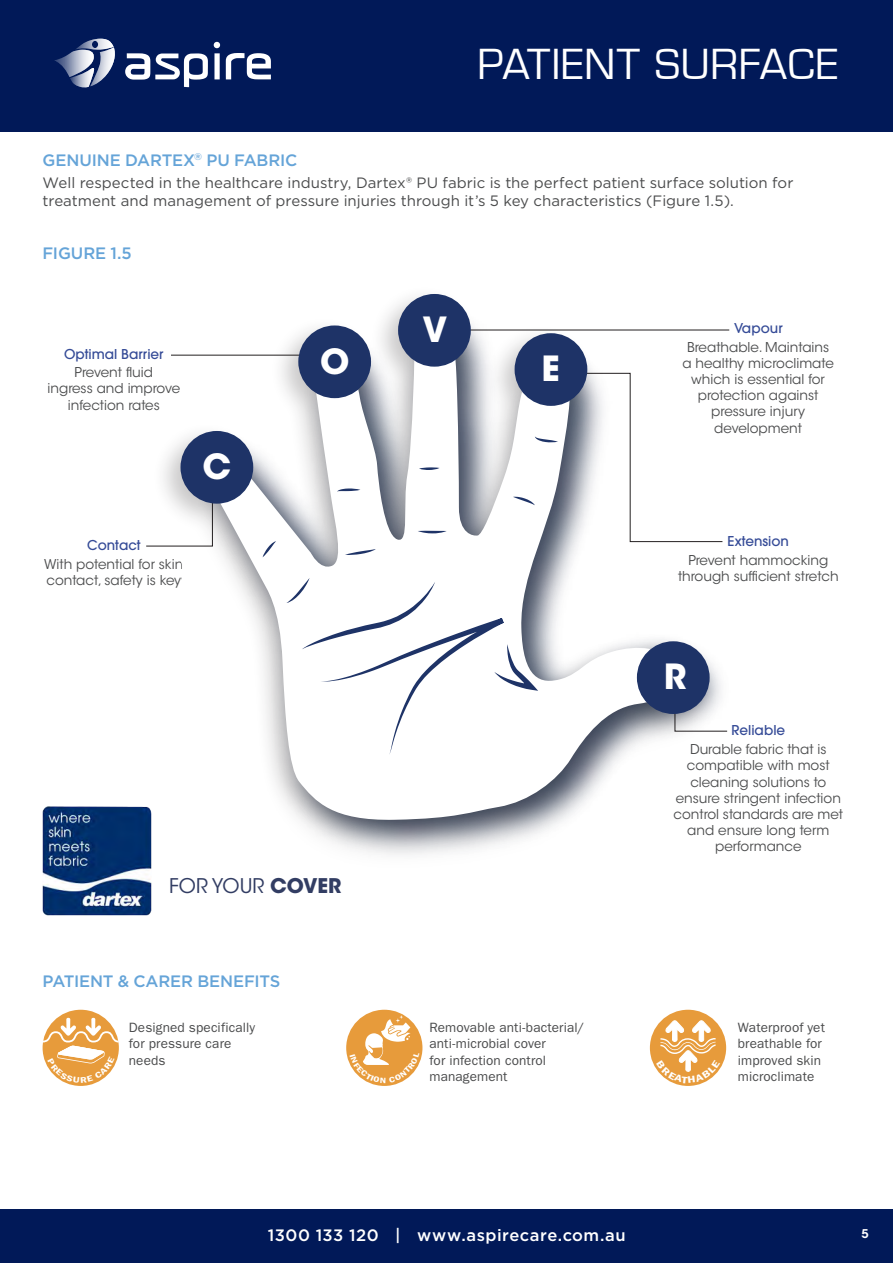
<style>
.page{position:relative;width:893px;height:1263px;background:#fff}
.page>*{position:absolute;margin:0;border:0;box-sizing:border-box;transform-origin:0 0}
.heading{font:45px "Eurostile";letter-spacing:.01em;color:#fff}
.t1{font:700 34.5px "ITC Avant Garde Std";color:#fff}
.t2{font:20.1px "ITC Avant Garde Std";color:#323d63}
.contents{font:500 16.5px "Gotham";letter-spacing:.03em;color:#fff}
.body{font:500 16.5px "Gotham";letter-spacing:-.01em;color:#65a4d8}
.body_bulleted{font:15px/18px "Gotham";color:#4b4c4d}
.t3{font:13.5px/16.2px "ITC Avant Garde Std";color:#4b4c4d;text-align:center}
.table2{font:13.5px/16.5px "Franklin Gothic";letter-spacing:.01em;color:#4b4c4d}
.t4{font:500 13.5px "Avant Garde";color:#354b97}
.BODYTXT{font:600 12px "ITC Avant Garde Std";color:#fff}
.s1{font-weight:700}
</style>
<div class="page">
<div style="left:346px;top:1010px;width:76px;height:76px;background:#e79b3b;border-radius:50%"></div>
<div style="left:649px;top:1010px;width:76px;height:76px;background:#e79b3b;border-radius:50%"></div>
<div style="left:43px;top:1010px;width:76px;height:76px;background:#e79b3b;border-radius:50%"></div>
<img style="left:42px;top:806px;width:110px;height:110px">
<img style="left:181px;top:303px;width:549px;height:552px">
<svg style="left:194px;top:324px;width:501px;height:497px"></svg>
<svg style="left:262px;top:541px;width:14px;height:16px"></svg>
<svg style="left:345px;top:549px;width:31px;height:6px"></svg>
<svg style="left:337px;top:488px;width:23px;height:4px"></svg>
<svg style="left:419px;top:467px;width:20px;height:3px"></svg>
<svg style="left:417px;top:531px;width:29px;height:2px"></svg>
<svg style="left:512px;top:496px;width:22px;height:9px"></svg>
<svg style="left:534px;top:436px;width:24px;height:6px"></svg>
<svg style="left:286px;top:578px;width:252px;height:177px"></svg>
<div style="left:180px;top:431px;width:73px;height:73px;background:#1e3367;border-radius:50%"></div>
<div style="left:298px;top:325px;width:73px;height:73px;background:#1e3367;border-radius:50%"></div>
<div style="left:398px;top:294px;width:72px;height:73px;background:#1e3367;border-radius:50%"></div>
<div style="left:514px;top:333px;width:73px;height:73px;background:#1e3367;border-radius:50%"></div>
<div style="left:636px;top:641px;width:73px;height:73px;background:#1e3367;border-radius:50%"></div>
<div style="left:0;top:0;width:892px;height:132px;background:#011958"></div>
<svg style="left:125px;top:53px;width:83px;height:34px"></svg>
<svg style="left:214px;top:42px;width:6px;height:37px"></svg>
<svg style="left:226px;top:53px;width:45px;height:26px"></svg>
<svg style="left:54px;top:39px;width:61px;height:49px"></svg>
<div style="left:0;top:1210px;width:892px;height:53px;background:#011958"></div>
<svg style="left:349px;top:1015px;width:70px;height:68px"></svg>
<svg style="left:656px;top:1021px;width:64px;height:62px"></svg>
<svg style="left:42px;top:1018px;width:77px;height:65px"></svg>
<p class="heading" style="left:477px;top:40px;width:363px">PATIENT SURFACE</p>
<p class="body" style="left:43px;top:151px;width:256px">GENUINE DARTEX<sup>®</sup> PU FABRIC</p>
<p class="body_bulleted" style="left:43px;top:174px;width:752px">Well respected in the healthcare industry, Dartex® PU fabric is the perfect patient surface solution for treatment and management of pressure injuries through it’s 5 key characteristics (Figure 1.5).</p>
<p class="body" style="left:43px;top:244px;width:91px">FIGURE 1.5</p>
<p class="t4" style="left:64px;top:345px;width:101px">Optimal Barrier</p>
<p class="t3" style="left:48px;top:364px;width:134px">Prevent fluid<br>ingress and improve infection rates</p>
<p class="t1" style="left:202px;top:444px;width:30px">C</p>
<p class="t1" style="left:320px;top:338px;width:31px">O</p>
<p class="t1" style="left:422px;top:307px;width:26px">V</p>
<p class="t1" style="left:541px;top:346px;width:20px">E</p>
<p class="t4" style="left:733px;top:320px;width:50px">Vapour</p>
<p class="t3" style="left:682px;top:339px;width:153px">Breathable. Maintains a healthy microclimate which is essential for protection against pressure injury development</p>
<p class="t4" style="left:87px;top:537px;width:55px">Contact</p>
<p class="t4" style="left:727px;top:533px;width:63px">Extension</p>
<p class="t3" style="left:44px;top:556px;width:140px;text-align:left">With potential for skin contact, safety is key</p>
<p class="t3" style="left:677px;top:552px;width:162px">Prevent hammocking through sufficient stretch</p>
<p class="t1" style="left:663px;top:654px;width:24px">R</p>
<p class="t4" style="left:731px;top:722px;width:55px">Reliable</p>
<p class="t2" style="left:169px;top:874px;width:174px">FOR YOUR <span class="s1">COVER</span></p>
<p class="body" style="left:43px;top:972px;width:239px">PATIENT &amp; CARER BENEFITS</p>
<p class="t3" style="left:673px;top:741px;width:171px">Durable fabric that is compatible with most cleaning solutions to ensure stringent infection control standards are met and ensure long term performance</p>
<p class="table2" style="left:129px;top:1019px;width:128px">Designed specifically for pressure care needs</p>
<p class="table2" style="left:429px;top:1019px;width:156px">Removable anti-bacterial/ anti-microbial cover<br>for infection control management</p>
<p class="table2" style="left:737px;top:1019px;width:89px">Waterproof yet breathable for improved skin microclimate</p>
<p class="contents" style="left:268px;top:1225px;width:359px">1300 133 120 | www.aspirecare.com.au</p>
<p class="BODYTXT" style="left:861px;top:1226px;width:9px">5</p>
<p class="contents" style="left:310px;top:1225px;width:275px">Comfort • Support • Protection</p>
</div>
